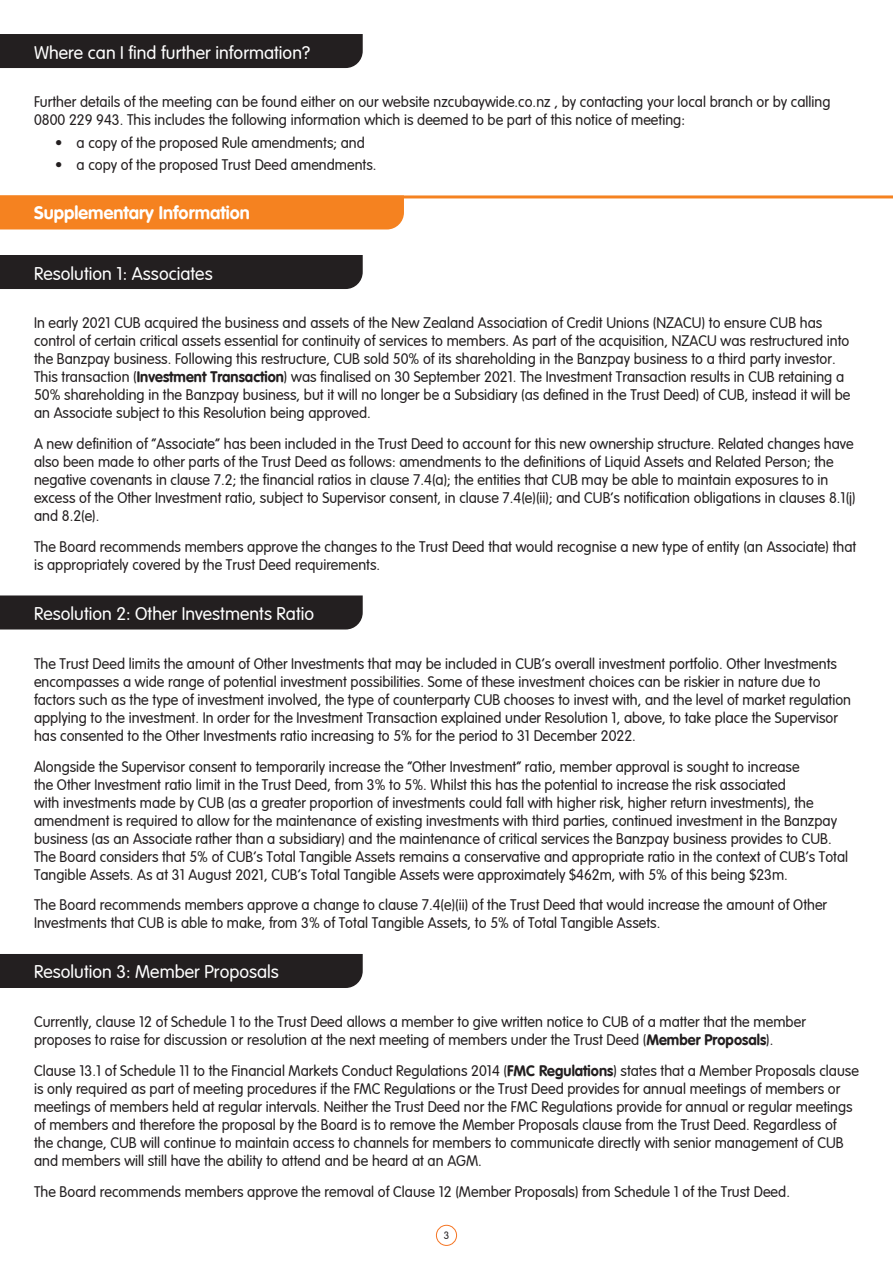
<style>
.page{position:relative;width:893px;height:1263px;background:#fff}
.page>*{position:absolute;margin:0;border:0;box-sizing:border-box;transform-origin:0 0}
.sub{font:18px "Corporate Rounded Regular SWFTE";color:#fff}
.sub-2{font:18px "Corporate Rounded Bold SWFTE";color:#fff}
.t1{font:15px/18px "Corporate Rounded Regular SWFTE";color:#231f20}
.t2{font:10.5px "Corporate Rounded Regular SWFTE";color:#231f20}
.s1{font-family:"Corporate Rounded Bold SWFTE"}
</style>
<div class="page">
<div style="left:436px;top:1225px;width:21px;height:21px;border:1px solid #f57523;border-radius:50%"></div>
<div style="left:0;top:198px;width:404px;height:31px;background:#f58220"></div>
<div style="left:0;top:34px;width:363px;height:34px;background:#231f20"></div>
<div style="left:0;top:255px;width:363px;height:34px;background:#231f20"></div>
<div style="left:0;top:595px;width:363px;height:34px;background:#231f20"></div>
<div style="left:0;top:954px;width:363px;height:34px;background:#231f20"></div>
<hr style="left:0;top:195px;width:893px;height:3px;background:#f58220">
<p class="sub" style="left:34px;top:42px;width:278px">Where can I find further information?</p>
<p class="t1" style="left:34px;top:93px;width:798px">Further details of the meeting can be found either on our website nzcubaywide.co.nz , by contacting your local branch or by calling<br>0800 229 943. This includes the following information which is deemed to be part of this notice of meeting:</p>
<p class="t1" style="left:55px;top:133px;width:311px">• a copy of the proposed Rule amendments; and</p>
<p class="t1" style="left:55px;top:156px;width:323px">• a copy of the proposed Trust Deed amendments.</p>
<p class="sub-2" style="left:34px;top:202px;width:217px">Supplementary Information</p>
<p class="sub" style="left:34px;top:263px;width:180px">Resolution 1: Associates</p>
<p class="t1" style="left:34px;top:314px;width:818px">In early 2021 CUB acquired the business and assets of the New Zealand Association of Credit Unions (NZACU) to ensure CUB has control of certain critical assets essential for continuity of services to members. As part of the acquisition, NZACU was restructured into the Banzpay business. Following this restructure, CUB sold 50% of its shareholding in the Banzpay business to a third party investor.<br>This transaction (<span class="s1">Investment Transaction</span>) was finalised on 30 September 2021. The Investment Transaction results in CUB retaining a 50% shareholding in the Banzpay business, but it will no longer be a Subsidiary (as defined in the Trust Deed) of CUB, instead it will be an Associate subject to this Resolution being approved.</p>
<p class="t1" style="left:34px;top:435px;width:823px">A new definition of “Associate” has been included in the Trust Deed to account for this new ownership structure. Related changes have also been made to other parts of the Trust Deed as follows: amendments to the definitions of Liquid Assets and Related Person; the negative covenants in clause 7.2; the financial ratios in clause 7.4(a); the entities that CUB may be able to maintain exposures to in excess of the Other Investment ratio, subject to Supervisor consent, in clause 7.4(e)(ii); and CUB’s notification obligations in clauses 8.1(j) and 8.2(e).</p>
<p class="t1" style="left:34px;top:538px;width:824px">The Board recommends members approve the changes to the Trust Deed that would recognise a new type of entity (an Associate) that is appropriately covered by the Trust Deed requirements.</p>
<p class="sub" style="left:34px;top:603px;width:282px">Resolution 2: Other Investments Ratio</p>
<p class="t1" style="left:34px;top:655px;width:818px">The Trust Deed limits the amount of Other Investments that may be included in CUB’s overall investment portfolio. Other Investments encompasses a wide range of potential investment possibilities. Some of these investment choices can be riskier in nature due to factors such as the type of investment involved, the type of counterparty CUB chooses to invest with, and the level of market regulation applying to the investment. In order for the Investment Transaction explained under Resolution 1, above, to take place the Supervisor has consented to the Other Investments ratio increasing to 5% for the period to 31 December 2022.</p>
<p class="t1" style="left:34px;top:757px;width:816px">Alongside the Supervisor consent to temporarily increase the “Other Investment” ratio, member approval is sought to increase<br>the Other Investment ratio limit in the Trust Deed, from 3% to 5%. Whilst this has the potential to increase the risk associated<br>with investments made by CUB (as a greater proportion of investments could fall with higher risk, higher return investments), the amendment is required to allow for the maintenance of existing investments with third parties, continued investment in the Banzpay business (as an Associate rather than a subsidiary) and the maintenance of critical services the Banzpay business provides to CUB.<br>The Board considers that 5% of CUB’s Total Tangible Assets remains a conservative and appropriate ratio in the context of CUB’s Total Tangible Assets. As at 31 August 2021, CUB’s Total Tangible Assets were approximately $462m, with 5% of this being $23m.</p>
<p class="t1" style="left:34px;top:896px;width:795px">The Board recommends members approve a change to clause 7.4(e)(ii) of the Trust Deed that would increase the amount of Other<br>Investments that CUB is able to make, from 3% of Total Tangible Assets, to 5% of Total Tangible Assets.</p>
<p class="sub" style="left:34px;top:962px;width:246px">Resolution 3: Member Proposals</p>
<p class="t1" style="left:34px;top:1013px;width:773px">Currently, clause 12 of Schedule 1 to the Trust Deed allows a member to give written notice to CUB of a matter that the member proposes to raise for discussion or resolution at the next meeting of members under the Trust Deed (<span class="s1">Member Proposals</span>).</p>
<p class="t1" style="left:34px;top:1062px;width:826px">Clause 13.1 of Schedule 11 to the Financial Markets Conduct Regulations 2014 (<span class="s1">FMC Regulations</span>) states that a Member Proposals clause is only required as part of meeting procedures if the FMC Regulations or the Trust Deed provides for annual meetings of members or meetings of members held at regular intervals. Neither the Trust Deed nor the FMC Regulations provide for annual or regular meetings of members and therefore the proposal by the Board is to remove the Member Proposals clause from the Trust Deed. Regardless of the change, CUB will continue to maintain access to channels for members to communicate directly with senior management of CUB and members will still have the ability to attend and be heard at an AGM.</p>
<p class="t1" style="left:34px;top:1182px;width:757px">The Board recommends members approve the removal of Clause 12 (Member Proposals) from Schedule 1 of the Trust Deed.</p>
<p class="t2" style="left:444px;top:1229px;width:7px">3</p>
</div>
